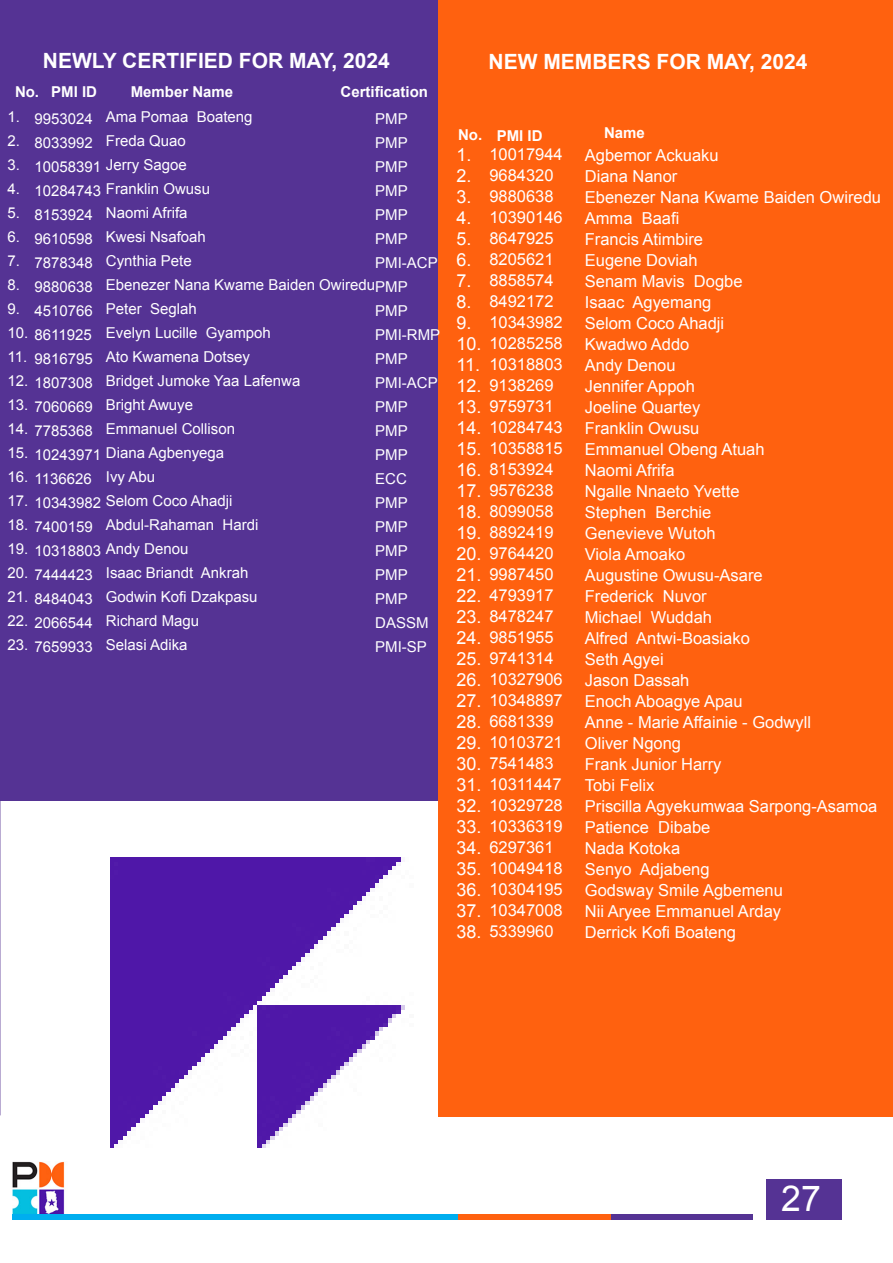
<style>
.page{position:relative;width:893px;height:1263px;background:#fff}
.page>*{position:absolute;margin:0;border:0;box-sizing:border-box;transform-origin:0 0}
.t1{font:35.55px "Arial";color:#fff}
.t2{font:700 21px "Arial";color:#fff}
.t3{font:18px/21px "Arial";color:#fff;text-align:justify}
.t4{font:16.5px/21px "Arial";color:#fff}
.t5{font:15px/24px "Arial";color:#fff}
.t6{font:700 15px "Arial";color:#fff}
.s1{font-size:18px}
</style>
<div class="page">
<svg style="left:0;top:801px;width:1px;height:315px"></svg>
<div style="left:0;top:0;width:438px;height:801px;background:#553394"></div>
<div style="left:438px;top:0;width:455px;height:1117px;background:#ff610f"></div>
<img style="left:12px;top:1162px;width:53px;height:52px">
<div style="left:291px;top:1214px;width:462px;height:6px;background:#553394"></div>
<div style="left:150px;top:1214px;width:461px;height:6px;background:#ff610f"></div>
<div style="left:12px;top:1214px;width:445px;height:6px;background:#00aeef"></div>
<div style="left:766px;top:1179px;width:76px;height:40px;background:#553394"></div>
<img style="left:110px;top:857px;width:295px;height:290px">
<p class="t2" style="left:43px;top:47px;width:348px">NEWLY CERTIFIED FOR MAY, 2024</p>
<p class="t2" style="left:488px;top:48px;width:320px">NEW MEMBERS FOR MAY, 2024</p>
<p class="t6" style="left:131px;top:82px;width:104px">Member Name</p>
<p class="t6" style="left:341px;top:81px;width:89px">Certification</p>
<p class="t5" style="left:106px;top:105px;width:148px">Ama Pomaa Boateng</p>
<p class="t5" style="left:106px;top:129px;width:82px">Freda Quao</p>
<p class="t5" style="left:34px;top:153px;width:154px">10058391 Jerry Sagoe</p>
<p class="t5" style="left:34px;top:177px;width:177px">10284743 Franklin Owusu</p>
<p class="t5" style="left:106px;top:201px;width:83px">Naomi Afrifa</p>
<p class="t5" style="left:106px;top:225px;width:102px">Kwesi Nsafoah</p>
<p class="t5" style="left:106px;top:249px;width:87px">Cynthia Pete</p>
<p class="t5" style="left:106px;top:273px;width:271px">Ebenezer Nana Kwame Baiden Owiredu</p>
<p class="t5" style="left:106px;top:297px;width:92px">Peter Seglah</p>
<p class="t5" style="left:106px;top:321px;width:167px">Evelyn Lucille Gyampoh</p>
<p class="t5" style="left:106px;top:345px;width:146px">Ato Kwamena Dotsey</p>
<p class="t5" style="left:106px;top:369px;width:196px">Bridget Jumoke Yaa Lafenwa</p>
<p class="t5" style="left:106px;top:393px;width:89px">Bright Awuye</p>
<p class="t5" style="left:106px;top:417px;width:131px">Emmanuel Collison</p>
<p class="t5" style="left:106px;top:441px;width:120px;text-indent:-98px">15. 10243971 Diana Agbenyega<br>Ivy Abu</p>
<p class="t5" style="left:106px;top:489px;width:154px;text-indent:-98px">17. 10343982 Selom Coco Ahadji<br>Abdul-Rahaman Hardi</p>
<p class="t5" style="left:106px;top:537px;width:153px;text-indent:-98px">19. 10318803 Andy Denou<br>Isaac Briandt Ankrah<br>Godwin Kofi Dzakpasu<br>Richard Magu<br>Selasi Adika</p>
<p class="t6" style="left:51px;top:81px;width:47px">PMI ID</p>
<p class="t6" style="left:15px;top:82px;width:26px">No.</p>
<p class="t5" style="left:8px;top:105px;width:14px;text-align:justify">1.<br>2.<br>3.<br>4.<br>5.<br>6.<br>7.<br>8.<br>9.</p>
<p class="t5" style="left:8px;top:345px;width:21px">11.</p>
<p class="t5" style="left:34px;top:106px;width:60px">9953024<br>8033992</p>
<p class="t5" style="left:375px;top:107px;width:66px">PMP<br>PMP<br>PMP<br>PMP<br>PMP<br>PMP<br>PMI-ACP<br>PMP<br>PMP<br>PMI-RMP<br>PMP<br>PMI-ACP<br>PMP<br>PMP<br>PMP<br>ECC<br>PMP<br>PMP<br>PMP<br>PMP<br>PMP<br>DASSM<br>PMI-SP</p>
<p class="t6" style="left:497px;top:125px;width:47px">PMI ID</p>
<p class="t6" style="left:604px;top:123px;width:42px">Name</p>
<p class="t4" style="left:489px;top:144px;width:75px">10017944<br>9684320<br>9880638<br>10390146<br>8647925<br>8205621<br>8858574<br>8492172<br>10343982</p>
<p class="t4" style="left:489px;top:354px;width:75px">10318803</p>
<p class="t6" style="left:458px;top:125px;width:26px">No.</p>
<p class="t3" style="left:457px;top:145px;width:17px">1.<br>2.<br>3.<br>4.<br>5.<br>6.<br>7.<br>8.<br>9.</p>
<p class="t4" style="left:457px;top:333px;width:108px"><span class="s1">10.</span> 10285258</p>
<p class="t3" style="left:457px;top:355px;width:25px">11.</p>
<p class="t4" style="left:457px;top:375px;width:99px"><span class="s1">12.</span> 9138269</p>
<p class="t4" style="left:457px;top:396px;width:99px"><span class="s1">13.</span> 9759731</p>
<p class="t4" style="left:457px;top:417px;width:108px"><span class="s1">14.</span> 10284743</p>
<p class="t4" style="left:457px;top:438px;width:108px"><span class="s1">15.</span> 10358815</p>
<p class="t4" style="left:457px;top:459px;width:99px"><span class="s1">16.</span> 8153924</p>
<p class="t4" style="left:457px;top:480px;width:99px"><span class="s1">17.</span> 9576238</p>
<p class="t4" style="left:457px;top:501px;width:99px"><span class="s1">18.</span> 8099058</p>
<p class="t4" style="left:457px;top:522px;width:99px"><span class="s1">19.</span> 8892419</p>
<p class="t4" style="left:457px;top:543px;width:99px"><span class="s1">20.</span> 9764420</p>
<p class="t4" style="left:457px;top:564px;width:99px"><span class="s1">21.</span> 9987450</p>
<p class="t4" style="left:457px;top:585px;width:99px"><span class="s1">22.</span> 4793917</p>
<p class="t4" style="left:457px;top:606px;width:99px"><span class="s1">23.</span> 8478247</p>
<p class="t4" style="left:457px;top:627px;width:99px"><span class="s1">24.</span> 9851955</p>
<p class="t4" style="left:457px;top:648px;width:99px"><span class="s1">25.</span> 9741314</p>
<p class="t4" style="left:457px;top:669px;width:108px"><span class="s1">26.</span> 10327906</p>
<p class="t4" style="left:457px;top:690px;width:108px"><span class="s1">27.</span> 10348897</p>
<p class="t4" style="left:457px;top:711px;width:99px"><span class="s1">28.</span> 6681339</p>
<p class="t4" style="left:457px;top:732px;width:108px"><span class="s1">29.</span> 10103721</p>
<p class="t4" style="left:457px;top:753px;width:99px"><span class="s1">30.</span> 7541483</p>
<p class="t4" style="left:457px;top:774px;width:106px"><span class="s1">31.</span> 10311447</p>
<p class="t4" style="left:457px;top:795px;width:108px"><span class="s1">32.</span> 10329728</p>
<p class="t4" style="left:457px;top:816px;width:108px"><span class="s1">33.</span> 10336319</p>
<p class="t4" style="left:457px;top:837px;width:99px"><span class="s1">34.</span> 6297361</p>
<p class="t4" style="left:457px;top:858px;width:108px"><span class="s1">35.</span> 10049418</p>
<p class="t4" style="left:457px;top:879px;width:108px"><span class="s1">36.</span> 10304195</p>
<p class="t4" style="left:457px;top:900px;width:108px"><span class="s1">37.</span> 10347008</p>
<p class="t4" style="left:457px;top:921px;width:99px"><span class="s1">38.</span> 5339960</p>
<p class="t4" style="left:585px;top:145px;width:298px">Agbemor Ackuaku<br>Diana Nanor<br>Ebenezer Nana Kwame Baiden Owiredu<br>Amma Baafi<br>Francis Atimbire<br>Eugene Doviah<br>Senam Mavis Dogbe<br>Isaac Agyemang<br>Selom Coco Ahadji<br>Kwadwo Addo<br>Andy Denou<br>Jennifer Appoh<br>Joeline Quartey<br>Franklin Owusu<br>Emmanuel Obeng Atuah<br>Naomi Afrifa<br>Ngalle Nnaeto Yvette<br>Stephen Berchie<br>Genevieve Wutoh<br>Viola Amoako<br>Augustine Owusu-Asare<br>Frederick Nuvor<br>Michael Wuddah<br>Alfred Antwi-Boasiako<br>Seth Agyei<br>Jason Dassah<br>Enoch Aboagye Apau<br>Anne - Marie Affainie - Godwyll<br>Oliver Ngong<br>Frank Junior Harry<br>Tobi Felix<br>Priscilla Agyekumwaa Sarpong-Asamoa<br>Patience Dibabe<br>Nada Kotoka<br>Senyo Adjabeng<br>Godsway Smile Agbemenu<br>Nii Aryee Emmanuel Arday<br>Derrick Kofi Boateng</p>
<p class="t5" style="left:34px;top:202px;width:60px;text-align:justify">8153924<br>9610598<br>7878348<br>9880638<br>4510766</p>
<p class="t5" style="left:8px;top:322px;width:87px;text-align:right">10. 8611925<br>9816795</p>
<p class="t5" style="left:8px;top:370px;width:87px">12. 1807308</p>
<p class="t5" style="left:8px;top:394px;width:87px">13. 7060669</p>
<p class="t5" style="left:8px;top:418px;width:87px">14. 7785368</p>
<p class="t5" style="left:8px;top:466px;width:86px">16. 1136626</p>
<p class="t5" style="left:8px;top:514px;width:87px">18. 7400159</p>
<p class="t5" style="left:8px;top:562px;width:87px">20. 7444423</p>
<p class="t5" style="left:8px;top:586px;width:87px">21. 8484043</p>
<p class="t5" style="left:8px;top:610px;width:87px">22. 2066544</p>
<p class="t5" style="left:8px;top:634px;width:87px">23. 7659933</p>
<h1 class="t1" style="left:781px;top:1175px;width:41px">27</h1>
</div>
